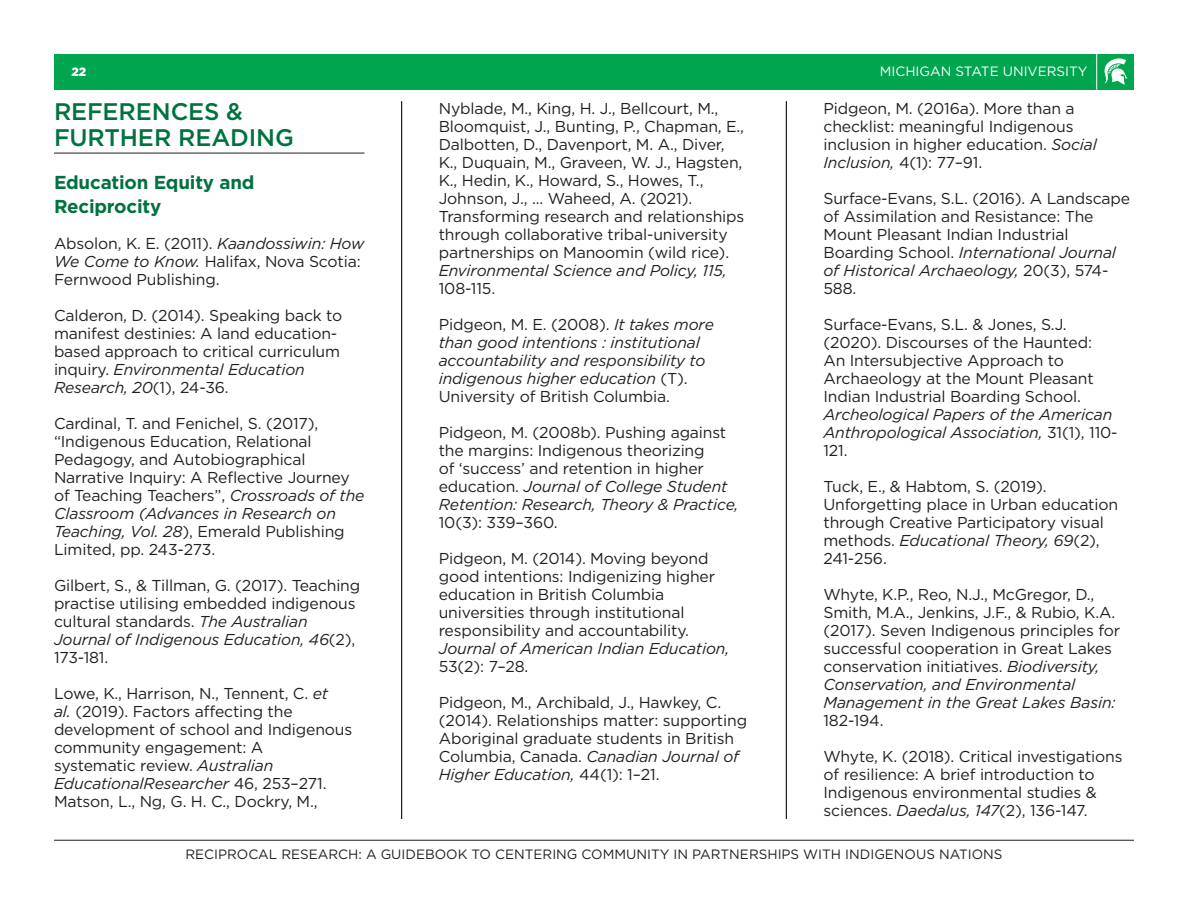
<style>
.page{position:relative;width:1188px;height:918px;background:#fff}
.page>*{position:absolute;margin:0;border:0;box-sizing:border-box;transform-origin:0 0}
.Headers{font:500 24px/25.5px "Gotham";letter-spacing:-.005em;color:#00723e}
.t1{font:700 18.75px/24px "Gotham";letter-spacing:-.01em;color:#00723e}
.t2{font:15.75px/18px "Gotham";letter-spacing:-.01em;color:#231f20}
.t3{font:italic 15.75px/18px "Gotham";letter-spacing:-.01em;color:#231f20}
.t4{font:13.5px "Gotham";color:#231f20}
.t5{font:13.5px "Gotham";color:#fff}
.t6{font:900 12px "Gotham";color:#fff}
.s1{font-style:italic}
.s2{font-style:normal}
</style>
<div class="page">
<div style="left:54px;top:54px;width:1080px;height:35px;background:#00a54f"></div>
<svg style="left:1104px;top:58px;width:24px;height:27px"></svg>
<hr style="left:1096px;top:54px;width:1px;height:36px;background:#fff">
<hr style="left:54px;top:840px;width:1080px;height:1px;background:#231f20">
<hr style="left:54px;top:153px;width:310px;height:1px;background:#231f20">
<hr style="left:401px;top:101px;width:1px;height:718px;background:#231f20">
<hr style="left:786px;top:101px;width:1px;height:718px;background:#231f20">
<p class="t6" style="left:71px;top:63px;width:16px">22</p>
<p class="t5" style="left:880px;top:63px;width:209px">MICHIGAN STATE UNIVERSITY</p>
<p class="Headers" style="left:54px;top:99px;width:241px">REFERENCES &amp;<br>FURTHER READING</p>
<p class="t1" style="left:54px;top:170px;width:202px">Education Equity and<br>Reciprocity</p>
<p class="t2" style="left:54px;top:234px;width:312px">Absolon, K. E. (2011). <span class="s1">Kaandossiwin: How<br>We Come to Know.</span> Halifax, Nova Scotia:<br>Fernwood Publishing.</p>
<p class="t2" style="left:54px;top:306px;width:290px">Calderon, D. (2014). Speaking back to manifest destinies: A land education&shy;based approach to critical curriculum inquiry. <span class="s1">Environmental Education Research, 20</span>(1), 24-36.</p>
<p class="t2" style="left:54px;top:414px;width:312px">Cardinal, T. and Fenichel, S. (2017), “Indigenous Education, Relational Pedagogy, and Autobiographical Narrative Inquiry: A Reflective Journey of Teaching Teachers”, <span class="s1">Crossroads of the Classroom (Advances in Research on Teaching, Vol. 28</span>), Emerald Publishing Limited, pp. 243-273.</p>
<p class="t2" style="left:54px;top:576px;width:308px">Gilbert, S., &amp; Tillman, G. (2017). Teaching practise utilising embedded indigenous cultural standards. <span class="s1">The Australian Journal of Indigenous Education, 46</span>(2), 173-181.</p>
<p class="t2" style="left:54px;top:684px;width:300px">Lowe, K., Harrison, N., Tennent, C. <span class="s1">et<br>al.</span> (2019). Factors affecting the development of school and Indigenous community engagement: A<br>systematic review. <span class="s1">Australian EducationalResearcher</span> 46, 253–271.</p>
<p class="t2" style="left:54px;top:792px;width:265px">Matson, L., Ng, G. H. C., Dockry, M.,</p>
<p class="t2" style="left:439px;top:99px;width:307px">Nyblade, M., King, H. J., Bellcourt, M., Bloomquist, J., Bunting, P., Chapman, E., Dalbotten, D., Davenport, M. A., Diver, K., Duquain, M., Graveen, W. J., Hagsten, K., Hedin, K., Howard, S., Howes, T., Johnson, J., ... Waheed, A. (2021).<br>Transforming research and relationships through collaborative tribal-university partnerships on Manoomin (wild rice).<br><span class="s1">Environmental Science and Policy, 115, </span>108-115.</p>
<p class="t3" style="left:439px;top:315px;width:277px"><span class="s2">Pidgeon, M. E. (2008).</span> It takes more than good intentions : institutional accountability and responsibility to indigenous higher education <span class="s2">(T).<br>University of British Columbia.</span></p>
<p class="t2" style="left:439px;top:423px;width:301px">Pidgeon, M. (2008b). Pushing against the margins: Indigenous theorizing<br>of ‘success’ and retention in higher education. <span class="s1">Journal of College Student Retention: Research, Theory &amp; Practice, </span>10(3): 339–360.</p>
<p class="t2" style="left:439px;top:549px;width:292px">Pidgeon, M. (2014). Moving beyond good intentions: Indigenizing higher education in British Columbia universities through institutional responsibility and accountability.<br><span class="s1">Journal of American Indian Education, </span>53(2): 7–28.</p>
<p class="t2" style="left:439px;top:693px;width:310px">Pidgeon, M., Archibald, J., Hawkey, C. (2014). Relationships matter: supporting Aboriginal graduate students in British Columbia, Canada. <span class="s1">Canadian Journal of Higher Education,</span> 44(1): 1–21.</p>
<p class="t2" style="left:824px;top:99px;width:275px">Pidgeon, M. (2016a). More than a checklist: meaningful Indigenous inclusion in higher education. <span class="s1">Social<br>Inclusion,</span> 4(1): 77–91.</p>
<p class="t2" style="left:824px;top:189px;width:308px">Surface-Evans, S.L. (2016). A Landscape of Assimilation and Resistance: The Mount Pleasant Indian Industrial Boarding School. <span class="s1">International Journal of Historical Archaeology,</span> 20(3), 574- 588.</p>
<p class="t2" style="left:824px;top:315px;width:296px">Surface-Evans, S.L. &amp; Jones, S.J. (2020). Discourses of the Haunted:<br>An Intersubjective Approach to<br>Archaeology at the Mount Pleasant<br>Indian Industrial Boarding School.<br><span class="s1">Archeological Papers of the American<br>Anthropological Association,</span> 31(1), 110-<br>121.</p>
<p class="t2" style="left:824px;top:477px;width:296px">Tuck, E., &amp; Habtom, S. (2019).<br>Unforgetting place in Urban education through Creative Participatory visual methods. <span class="s1">Educational Theory, 69</span>(2),<br>241-256.</p>
<p class="t2" style="left:824px;top:585px;width:298px">Whyte, K.P., Reo, N.J., McGregor, D., Smith, M.A., Jenkins, J.F., &amp; Rubio, K.A. (2017). Seven Indigenous principles for successful cooperation in Great Lakes conservation initiatives. <span class="s1">Biodiversity, Conservation, and Environmental Management in the Great Lakes Basin:<br></span>182-194.</p>
<p class="t2" style="left:824px;top:747px;width:301px">Whyte, K. (2018). Critical investigations of resilience: A brief introduction to Indigenous environmental studies &amp; sciences. <span class="s1">Daedalus, 147</span>(2), 136-147.</p>
<p class="t4" style="left:185px;top:845px;width:819px">RECIPROCAL RESEARCH: A GUIDEBOOK TO CENTERING COMMUNITY IN PARTNERSHIPS WITH INDIGENOUS NATIONS</p>
</div>
